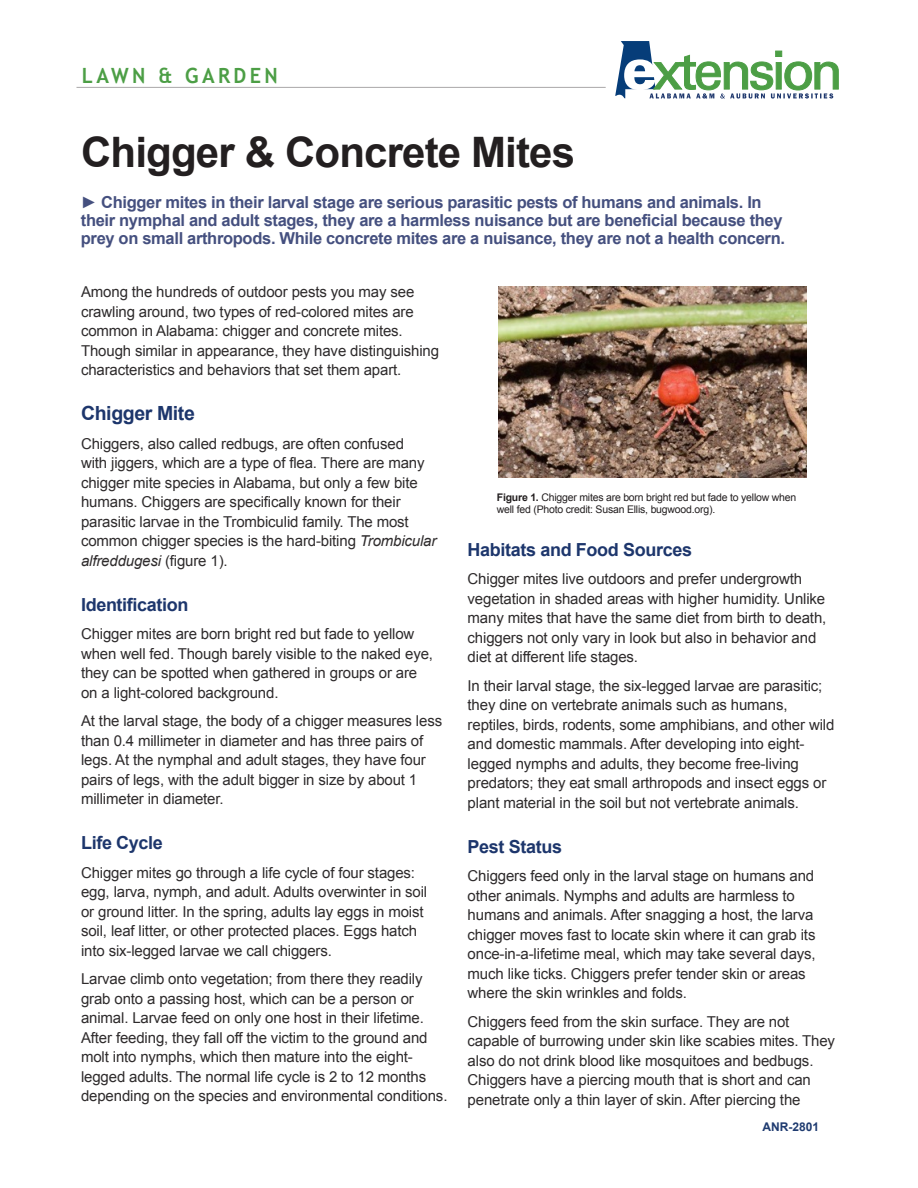
<style>
.page{position:relative;width:918px;height:1188px;background:#fff}
.page>*{position:absolute;margin:0;border:0;box-sizing:border-box;transform-origin:0 0}
.t1{font:700 42px "Arial";letter-spacing:-.02em;color:#231f20}
.t2{font:700 21px "Trebuchet MS";letter-spacing:.17em;color:#4c9e45;scale:.95 1}
.t3{font:700 19.5px "Arial";letter-spacing:-.02em;color:#1d366c}
.t4{font:700 18px "Arial";letter-spacing:-.02em;color:#1d366c}
.t5{font:700 16.5px/18px "Arial";letter-spacing:-.02em;color:#45507f}
.t6{font:15px/19.5px "Arial";letter-spacing:-.01em;color:#2e2b2c}
.t7{font:700 12px "Arial";color:#1f3b70}
.t8{font:10.5px/12px "Arial";letter-spacing:-.02em;color:#231f20}
.s1{font-style:italic}
.s2{font-weight:700}
</style>
<div class="page">
<svg style="left:615px;top:41px;width:224px;height:58px"></svg>
<hr style="left:76px;top:87px;width:530px;height:1px;background:#231f20">
<img style="left:499px;top:286px;width:307px;height:191px">
<h2 class="t2" style="left:82px;top:62px;width:208px">LAWN &amp; GARDEN</h2>
<h1 class="t1" style="left:81px;top:125px;width:496px">Chigger &amp; Concrete Mites</h1>
<p class="t5" style="left:81px;top:194px;width:706px">► Chigger mites in their larval stage are serious parasitic pests of humans and animals. In their nymphal and adult stages, they are a harmless nuisance but are beneficial because they prey on small arthropods. While concrete mites are a nuisance, they are not a health concern.</p>
<p class="t6" style="left:81px;top:282px;width:360px">Among the hundreds of outdoor pests you may see crawling around, two types of red-colored mites are common in Alabama: chigger and concrete mites.<br>Though similar in appearance, they have distinguishing characteristics and behaviors that set them apart.</p>
<h3 class="t3" style="left:81px;top:400px;width:115px">Chigger Mite</h3>
<p class="t6" style="left:81px;top:434px;width:357px">Chiggers, also called redbugs, are often confused<br>with jiggers, which are a type of flea. There are many chigger mite species in Alabama, but only a few bite humans. Chiggers are specifically known for their parasitic larvae in the Trombiculid family. The most common chigger species is the hard-biting <span class="s1">Trombicular alfreddugesi</span> (figure 1).</p>
<p class="t4" style="left:81px;top:592px;width:109px">Identification</p>
<p class="t6" style="left:81px;top:624px;width:353px">Chigger mites are born bright red but fade to yellow when well fed. Though barely visible to the naked eye, they can be spotted when gathered in groups or are on a light-colored background.</p>
<p class="t6" style="left:81px;top:711px;width:363px">At the larval stage, the body of a chigger measures less than 0.4 millimeter in diameter and has three pairs of legs. At the nymphal and adult stages, they have four pairs of legs, with the adult bigger in size by about 1 millimeter in diameter.</p>
<p class="t4" style="left:81px;top:831px;width:83px">Life Cycle</p>
<p class="t6" style="left:81px;top:863px;width:348px">Chigger mites go through a life cycle of four stages: egg, larva, nymph, and adult. Adults overwinter in soil or ground litter. In the spring, adults lay eggs in moist soil, leaf litter, or other protected places. Eggs hatch into six-legged larvae we call chiggers.</p>
<p class="t6" style="left:81px;top:969px;width:368px">Larvae climb onto vegetation; from there they readily grab onto a passing host, which can be a person or animal. Larvae feed on only one host in their lifetime.<br>After feeding, they fall off the victim to the ground and molt into nymphs, which then mature into the eight&shy;legged adults. The normal life cycle is 2 to 12 months depending on the species and environmental conditions.</p>
<p class="t8" style="left:497px;top:491px;width:301px"><span class="s2">Figure 1.</span> Chigger mites are born bright red but fade to yellow when well fed (Photo credit: Susan Ellis, bugwood.org).</p>
<p class="t4" style="left:468px;top:538px;width:226px">Habitats and Food Sources</p>
<p class="t6" style="left:468px;top:570px;width:360px">Chigger mites live outdoors and prefer undergrowth vegetation in shaded areas with higher humidity. Unlike many mites that have the same diet from birth to death, chiggers not only vary in look but also in behavior and diet at different life stages.</p>
<p class="t6" style="left:468px;top:676px;width:368px">In their larval stage, the six-legged larvae are parasitic; they dine on vertebrate animals such as humans, reptiles, birds, rodents, some amphibians, and other wild and domestic mammals. After developing into eight&shy;legged nymphs and adults, they become free-living predators; they eat small arthropods and insect eggs or plant material in the soil but not vertebrate animals.</p>
<p class="t4" style="left:468px;top:835px;width:96px">Pest Status</p>
<p class="t6" style="left:468px;top:867px;width:350px">Chiggers feed only in the larval stage on humans and other animals. Nymphs and adults are harmless to humans and animals. After snagging a host, the larva chigger moves fast to locate skin where it can grab its once-in-a-lifetime meal, which may take several days, much like ticks. Chiggers prefer tender skin or areas where the skin wrinkles and folds.</p>
<p class="t6" style="left:468px;top:1012px;width:369px">Chiggers feed from the skin surface. They are not capable of burrowing under skin like scabies mites. They also do not drink blood like mosquitoes and bedbugs.<br>Chiggers have a piercing mouth that is short and can penetrate only a thin layer of skin. After piercing the</p>
<p class="t7" style="left:762px;top:1119px;width:58px">ANR-2801</p>
</div>
